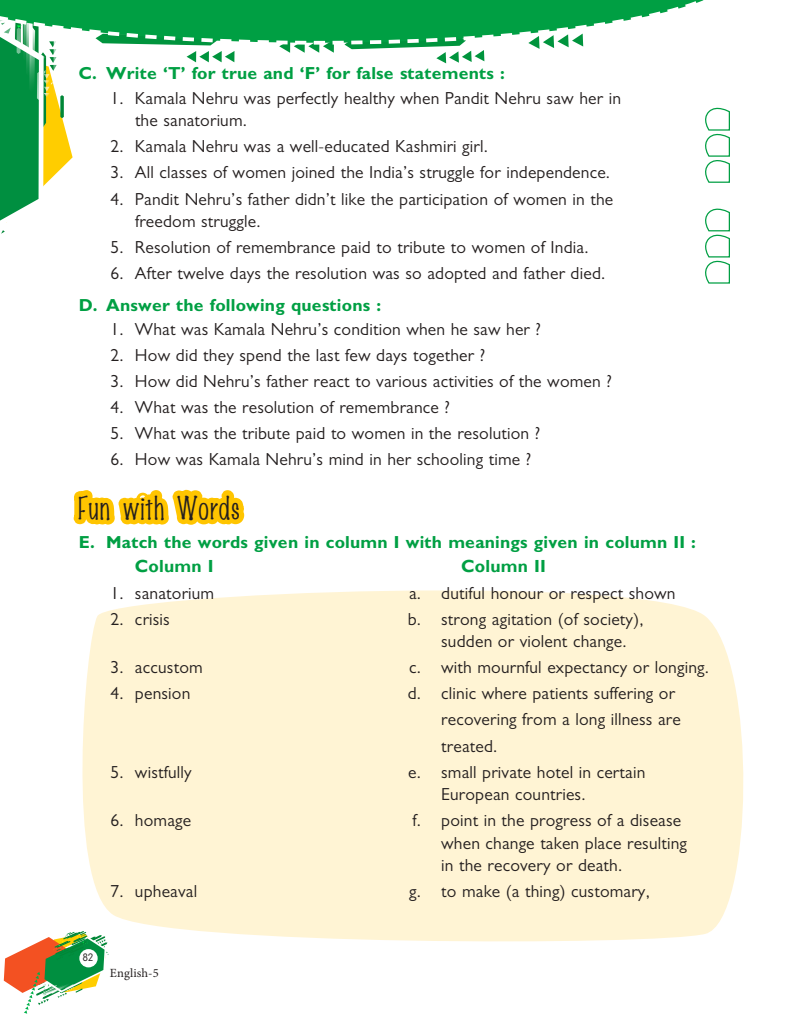
<style>
.page{position:relative;width:810px;height:1035px;background:#fff}
.page>*{position:absolute;margin:0;border:0;box-sizing:border-box;transform-origin:0 0}
.t1{font:28.75px "Marker Fine Point";letter-spacing:.04em;color:#241f1f;scale:1.1 1}
.t2{font:17.5px/22.5px "Gill Sans MT Pro";letter-spacing:.01em;color:#241f1f}
.t3{font:700 17.5px "Gill Sans MT Pro";letter-spacing:.01em;color:#009f43}
.t4{font:700 17.5px "Gill Sans";letter-spacing:.01em;color:#009f43}
.t5{font:12.5px "Minion Pro";letter-spacing:.01em;color:#241f1f}
.t6{font:10px "B Preplay";color:#241f1f}
</style>
<div class="page">
<svg style="left:4px;top:931px;width:105px;height:83px"></svg>
<div style="left:79px;top:949px;width:19px;height:18px;background:#fff;border-radius:50%"></div>
<div style="left:81px;top:590px;width:663px;height:353px;background:#fff4d4"></div>
<svg style="left:0;top:0;width:730px;height:284px"></svg>
<svg style="left:73px;top:489px;width:180px;height:188px"></svg>
<p class="t3" style="left:79px;top:63px;width:428px">C. Write ‘T’ for true and ‘F’ for false statements :</p>
<p class="t2" style="left:135px;top:86px;width:487px;text-indent:-25px">1. Kamala Nehru was perfectly healthy when Pandit Nehru saw her in the sanatorium.</p>
<p class="t2" style="left:110px;top:135px;width:379px">2. Kamala Nehru was a well-educated Kashmiri girl.</p>
<p class="t2" style="left:110px;top:161px;width:501px">3. All classes of women joined the India’s struggle for independence.</p>
<p class="t2" style="left:135px;top:187px;width:480px;text-indent:-25px">4. Pandit Nehru’s father didn’t like the participation of women in the freedom struggle.</p>
<p class="t2" style="left:110px;top:236px;width:480px">5. Resolution of remembrance paid to tribute to women of India.</p>
<p class="t2" style="left:110px;top:262px;width:496px">6. After twelve days the resolution was so adopted and father died.</p>
<p class="t3" style="left:79px;top:294px;width:304px">D. Answer the following questions :</p>
<p class="t2" style="left:110px;top:318px;width:432px">1. What was Kamala Nehru’s condition when he saw her ?</p>
<p class="t2" style="left:110px;top:344px;width:376px">2. How did they spend the last few days together ?</p>
<p class="t2" style="left:110px;top:370px;width:503px">3. How did Nehru’s father react to various activities of the women ?</p>
<p class="t2" style="left:110px;top:396px;width:341px">4. What was the resolution of remembrance ?</p>
<p class="t2" style="left:110px;top:422px;width:431px">5. What was the tribute paid to women in the resolution ?</p>
<p class="t2" style="left:110px;top:448px;width:422px">6. How was Kamala Nehru’s mind in her schooling time ?</p>
<h1 class="t1" style="left:79px;top:489px;width:148px">Fun with Words</h1>
<p class="t3" style="left:79px;top:531px;width:619px">E. Match the words given in column I with meanings given in column II :</p>
<p class="t4" style="left:135px;top:556px;width:80px">Column I</p>
<p class="t4" style="left:461px;top:556px;width:86px">Column II</p>
<p class="t2" style="left:110px;top:581px;width:105px">1. sanatorium</p>
<p class="t2" style="left:409px;top:581px;width:268px">a. dutiful honour or respect shown</p>
<p class="t2" style="left:110px;top:607px;width:61px">2. crisis</p>
<p class="t2" style="left:441px;top:607px;width:204px;text-indent:-34px">b. strong agitation (of society), sudden or violent change.</p>
<p class="t2" style="left:110px;top:656px;width:94px">3. accustom</p>
<p class="t2" style="left:409px;top:656px;width:301px">c. with mournful expectancy or longing.</p>
<p class="t2" style="left:110px;top:682px;width:81px">4. pension</p>
<p class="t2" style="left:441px;top:680px;width:241px;line-height:26.1px;text-indent:-34px">d. clinic where patients suffering or recovering from a long illness are treated.</p>
<p class="t2" style="left:110px;top:760px;width:83px">5. wistfully</p>
<p class="t2" style="left:441px;top:760px;width:206px;text-indent:-33px">e. small private hotel in certain<br>European countries.</p>
<p class="t2" style="left:110px;top:809px;width:82px">6. homage</p>
<p class="t2" style="left:441px;top:809px;width:247px;text-indent:-29px">f. point in the progress of a disease when change taken place resulting in the recovery or death.</p>
<p class="t2" style="left:110px;top:880px;width:88px">7. upheaval</p>
<p class="t2" style="left:409px;top:880px;width:242px">g. to make (a thing) customary,</p>
<p class="t6" style="left:83px;top:952px;width:12px">82</p>
<p class="t5" style="left:110px;top:965px;width:50px">English-5</p>
</div>
